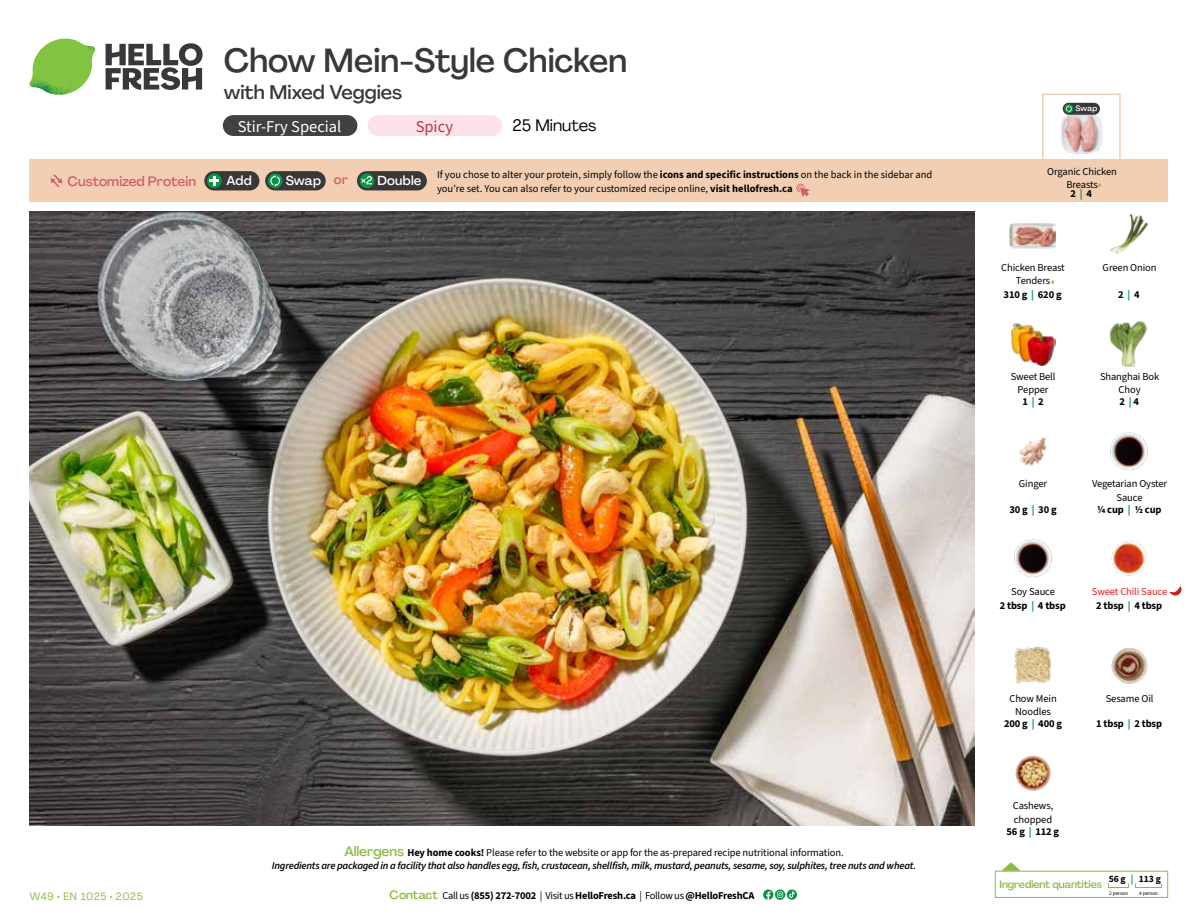
<style>
.page{position:relative;width:1188px;height:918px;background:#fff}
.page>*{position:absolute;margin:0;border:0;box-sizing:border-box;transform-origin:0 0}
.t1{font:500 33px "Agrandir";letter-spacing:-.005em;color:#383839}
.t2{font:500 19.5px "Agrandir";color:#383839}
.t3{font:16.5px "Source Sans 3";color:#fff}
.t4{font:16.5px "Agrandir";color:#000}
.t5{font:16.5px "Source Sans 3";color:#b33841}
.t6{font:500 13.5px "Agrandir";color:#d15f6a}
.t7{font:500 12.9px "Agrandir";letter-spacing:.015em;color:#fff}
.t8{font:10.5px/13.5px "Source Sans 3";letter-spacing:-.01em;color:#000;text-align:center}
.t9{font:italic 600 10.5px/13.5px "Source Sans 3";letter-spacing:-.02em;color:#000;text-align:center}
.t10{font:700 10.5px/14.9px "Source Sans 3";letter-spacing:-.02em;color:#000;text-align:center}
.t11{font:10.5px/14.9px "Source Sans 3";letter-spacing:-.01em;color:#ed1d24;text-align:center}
.t12{font:500 10.5px "Agrandir";letter-spacing:-.01em;color:#8cba42}
.t13{font:10.5px "Agrandir";letter-spacing:.05em;color:#8cba42}
.t14{font:700 9.6px "Source Sans 3";color:#000}
.t15{font:500 7.95px "Agrandir";color:#fff}
.t16{font:5.25px "Source Sans 3";letter-spacing:-.01em;color:#000}
.s1{color:#d15f6a}
.s2{color:#8cba42}
.s3{color:#0b9446}
.s4{font-weight:700}
.s5{font-weight:700;color:#0b9446}
.s6{font-weight:400}
.s7{font-weight:700;color:#000}
.s8{font-family:"Agrandir";font-weight:500;font-style:normal;font-size:13.5px;color:#8cba42}
.s9{font-weight:700;font-style:normal}
.s10{font-weight:400;font-style:normal}
.s11{font-family:"Agrandir";font-weight:500;font-size:12px;color:#8cba42}
</style>
<div class="page">
<svg style="left:106px;top:43px;width:97px;height:47px"></svg>
<svg style="left:34px;top:39px;width:59px;height:38px"></svg>
<img style="left:65px;top:39px;width:30px;height:25px">
<img style="left:33px;top:60px;width:56px;height:10px">
<img style="left:29px;top:64px;width:58px;height:31px">
<img style="left:64px;top:70px;width:25px;height:24px">
<img style="left:30px;top:211px;width:945px;height:615px">
<div style="left:223px;top:115px;width:134px;height:21px;background:#414042;border-radius:10px"></div>
<div style="left:787px;top:889px;width:10px;height:11px;background:#099447;border-radius:50%"></div>
<svg style="left:763px;top:889px;width:32px;height:11px"></svg>
<svg style="left:1002px;top:862px;width:19px;height:9px"></svg>
<div style="left:995px;top:871px;width:173px;height:27px;border:1px solid #8cba42"></div>
<div style="left:1108px;top:883px;width:21px;height:5px;border:1px solid #8cba42"></div>
<div style="left:1135px;top:883px;width:27px;height:5px;border:1px solid #8cba42"></div>
<div style="left:368px;top:115px;width:134px;height:21px;background:#fce1e9;border-radius:10px"></div>
<img style="left:1011px;top:323px;width:45px;height:43px">
<img style="left:1109px;top:321px;width:38px;height:45px">
<img style="left:1019px;top:437px;width:28px;height:29px">
<img style="left:1110px;top:432px;width:38px;height:38px">
<img style="left:1014px;top:539px;width:38px;height:38px">
<img style="left:1111px;top:541px;width:36px;height:35px">
<img style="left:1014px;top:647px;width:37px;height:37px">
<img style="left:1015px;top:755px;width:36px;height:36px">
<img style="left:1110px;top:214px;width:39px;height:41px">
<img style="left:1010px;top:223px;width:45px;height:26px">
<img style="left:1111px;top:648px;width:37px;height:36px">
<svg style="left:1169px;top:584px;width:13px;height:12px"></svg>
<div style="left:30px;top:160px;width:1138px;height:42px;background:#f2cfb3"></div>
<svg style="left:50px;top:174px;width:12px;height:13px"></svg>
<div style="left:265px;top:171px;width:61px;height:19px;background:#383839;border-radius:10px"></div>
<svg style="left:268px;top:173px;width:15px;height:15px"></svg>
<svg style="left:270px;top:175px;width:10px;height:12px"></svg>
<div style="left:204px;top:171px;width:55px;height:19px;background:#383839;border-radius:10px"></div>
<div style="left:207px;top:173px;width:15px;height:15px;background:#0b9446;border-radius:50%"></div>
<svg style="left:209px;top:176px;width:10px;height:10px"></svg>
<svg style="left:796px;top:183px;width:13px;height:14px"></svg>
<div style="left:357px;top:171px;width:70px;height:19px;background:#383839;border-radius:10px"></div>
<svg style="left:360px;top:173px;width:14px;height:15px"></svg>
<svg style="left:360px;top:176px;width:12px;height:8px"></svg>
<div style="left:1042px;top:94px;width:79px;height:69px;border:2px solid #f2cfb3"></div>
<img style="left:1061px;top:112px;width:41px;height:42px">
<div style="left:1063px;top:103px;width:37px;height:12px;background:#383839;border-radius:6px"></div>
<svg style="left:1064px;top:104px;width:9px;height:9px"></svg>
<svg style="left:1066px;top:105px;width:6px;height:7px"></svg>
<h1 class="t1" style="left:224px;top:40px;width:405px">Chow Mein-Style Chicken</h1>
<h2 class="t2" style="left:224px;top:80px;width:180px">with Mixed Veggies</h2>
<h3 class="t4" style="left:512px;top:115px;width:86px">25 Minutes</h3>
<h3 class="t3" style="left:238px;top:116px;width:105px">Stir-Fry Special</h3>
<h3 class="t5" style="left:416px;top:116px;width:39px">Spicy</h3>
<p class="t15" style="left:1075px;top:104px;width:24px">Swap</p>
<p class="t6" style="left:68px;top:173px;width:130px">Customized Protein</p>
<p class="t7" style="left:227px;top:172px;width:27px">Add</p>
<p class="t7" style="left:286px;top:172px;width:64px">Swap <span class="s1">or</span></p>
<p class="t7" style="left:377px;top:172px;width:45px">Double</p>
<p class="t8" style="left:1047px;top:164px;width:71px">Organic Chicken<br>Breasts<span class="s2">▲</span></p>
<p class="t10" style="left:1071px;top:186px;width:23px">2 <span class="s3">|</span> 4</p>
<p class="t8" style="left:437px;top:168px;width:497px;text-align:left">If you chose to alter your protein, simply follow the <span class="s4">icons and specific instructions</span> on the back in the sidebar and you're set. You can also refer to your customized recipe online, <span class="s4">visit hellofresh.ca</span></p>
<p class="t8" style="left:1001px;top:261px;width:65px">Chicken Breast<br>Tenders<br><span class="s4">310 g</span> <span class="s5">|</span> <span class="s4">620 g</span></p>
<p class="t8" style="left:1011px;top:370px;width:46px">Sweet Bell<br>Pepper</p>
<p class="t10" style="left:1022px;top:394px;width:23px">1 <span class="s3">|</span> 2</p>
<p class="t8" style="left:1103px;top:261px;width:55px">Green Onion</p>
<p class="t10" style="left:1118px;top:287px;width:23px">2 <span class="s3">|</span> 4</p>
<p class="t8" style="left:1100px;top:370px;width:61px">Shanghai Bok<br>Choy</p>
<p class="t10" style="left:1119px;top:394px;width:21px">2 <span class="s3">|</span> 4</p>
<p class="t8" style="left:1019px;top:477px;width:30px">Ginger</p>
<p class="t10" style="left:1009px;top:502px;width:49px">30 g <span class="s3">|</span> 30 g</p>
<p class="t8" style="left:1092px;top:477px;width:77px">Vegetarian Oyster<br>Sauce</p>
<p class="t10" style="left:1097px;top:502px;width:66px">1/4 cup <span class="s3">|</span> 1/2 cup</p>
<p class="t10" style="left:1000px;top:584px;width:67px"><span class="s6">Soy Sauce<br></span>2 tbsp <span class="s3">|</span> 4 tbsp</p>
<p class="t11" style="left:1092px;top:584px;width:77px">Sweet Chili Sauce<br><span class="s7">2 tbsp</span> <span class="s5">|</span> <span class="s7">4 tbsp</span></p>
<p class="t13" style="left:30px;top:890px;width:114px">W49 • EN 1025 • 2025</p>
<p class="t9" style="left:272px;top:845px;width:646px"><span class="s8">Allergens</span> <span class="s9">Hey home cooks!</span> <span class="s10">Please refer to the website or app for the as-prepared recipe nutritional information.<br></span>Ingredients are packaged in a facility that also handles egg, fish, crustacean, shellfish, milk, mustard, peanuts, sesame, soy, sulphites, tree nuts and wheat.</p>
<p class="t10" style="left:390px;top:888px;width:366px"><span class="s11">Contact</span> <span class="s6">Call us</span> (855) 272-7002 <span class="s6">| Visit us</span> HelloFresh.ca <span class="s6">| Follow us</span> @HelloFreshCA</p>
<p class="t8" style="left:1009px;top:692px;width:49px">Chow Mein<br>Noodles</p>
<p class="t10" style="left:1004px;top:716px;width:60px">200 g <span class="s3">|</span> 400 g</p>
<p class="t8" style="left:1013px;top:799px;width:42px;text-align:left">Cashews, chopped</p>
<p class="t10" style="left:1007px;top:824px;width:54px">56 g <span class="s3">|</span> 112 g</p>
<p class="t8" style="left:1106px;top:692px;width:49px">Sesame Oil</p>
<p class="t10" style="left:1096px;top:716px;width:67px">1 tbsp <span class="s3">|</span> 2 tbsp</p>
<p class="t14" style="left:1109px;top:872px;width:54px">56 g <span class="s3">|</span> 113 g</p>
<p class="t16" style="left:1109px;top:890px;width:20px">2 person</p>
<p class="t16" style="left:1139px;top:890px;width:20px">4 person</p>
<p class="t12" style="left:1000px;top:878px;width:104px">Ingredient quantities</p>
</div>
